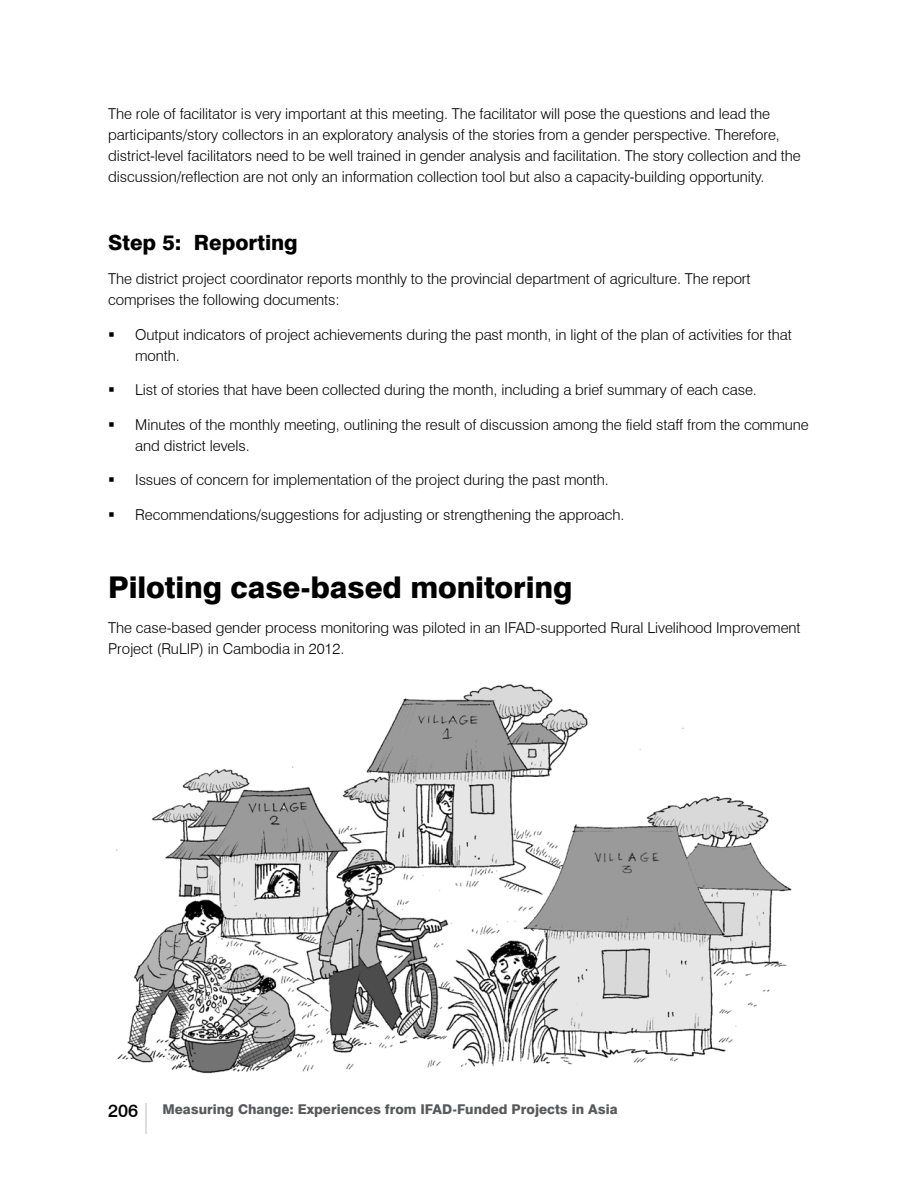
<style>
.page{position:relative;width:918px;height:1188px;background:#fff}
.page>*{position:absolute;margin:0;border:0;box-sizing:border-box;transform-origin:0 0}
.t1{font:800 30px "Swiss 721 BT";letter-spacing:-.005em;color:#000}
.t2{font:800 21px "Swiss 721 BT";color:#000}
.t3{font:500 18px "Swiss 721 BT";color:#000}
.t4{font:300 15px/21px "Swiss 721 BT";letter-spacing:-.005em;color:#000}
.t5{font:800 13.5px "Swiss 721 BT";color:#58595b}
</style>
<div class="page">
<hr style="left:145px;top:1104px;width:2px;height:30px;background:#dcdddf">
<img style="left:116px;top:684px;width:676px;height:390px">
<p class="t4" style="left:108px;top:103px;width:694px">The role of facilitator is very important at this meeting. The facilitator will pose the questions and lead the participants/story collectors in an exploratory analysis of the stories from a gender perspective. Therefore, district-level facilitators need to be well trained in gender analysis and facilitation. The story collection and the discussion/reflection are not only an information collection tool but also a capacity-building opportunity.</p>
<h2 class="t2" style="left:108px;top:230px;width:191px">Step 5: Reporting</h2>
<p class="t4" style="left:108px;top:268px;width:644px">The district project coordinator reports monthly to the provincial department of agriculture. The report comprises the following documents:</p>
<p class="t4" style="left:135px;top:324px;width:658px">Output indicators of project achievements during the past month, in light of the plan of activities for that month.</p>
<p class="t4" style="left:135px;top:379px;width:623px">List of stories that have been collected during the month, including a brief summary of each case.</p>
<p class="t4" style="left:135px;top:414px;width:675px">Minutes of the monthly meeting, outlining the result of discussion among the field staff from the commune and district levels.</p>
<p class="t4" style="left:135px;top:469px;width:475px">Issues of concern for implementation of the project during the past month.</p>
<p class="t4" style="left:135px;top:504px;width:491px">Recommendations/suggestions for adjusting or strengthening the approach.</p>
<h1 class="t1" style="left:108px;top:569px;width:466px">Piloting case-based monitoring</h1>
<p class="t4" style="left:108px;top:617px;width:694px">The case-based gender process monitoring was piloted in an IFAD-supported Rural Livelihood Improvement<br>Project (RuLIP) in Cambodia in 2012.</p>
<p class="t3" style="left:108px;top:1100px;width:32px">206</p>
<p class="t5" style="left:162px;top:1101px;width:457px">Measuring Change: Experiences from IFAD-Funded Projects in Asia</p>
</div>
